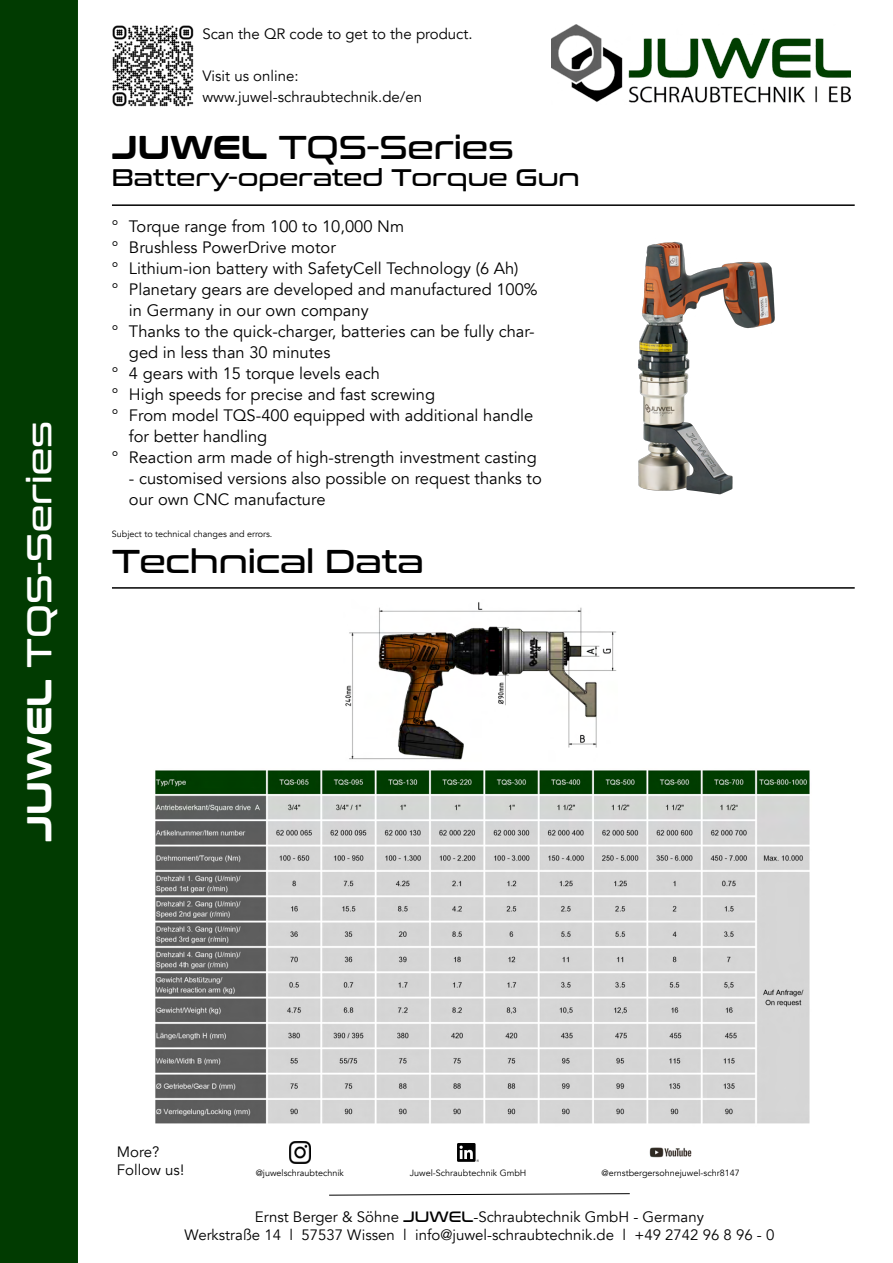
<style>
.page{position:relative;width:893px;height:1263px;background:#fff}
.page>*{position:absolute;margin:0;border:0;box-sizing:border-box;transform-origin:0 0}
.t1{font:34.5px "Conthrax Rg";color:#fff}
.t2{font:33px "Conthrax Rg";color:#000}
.t3{font:24px "Conthrax Rg";color:#000}
.t4{font:16.5px/21px "Avenir";color:#000}
.t5{font:15px "Avenir";color:#000}
.t6{font:9px "Avenir";color:#000}
.s1{font-weight:700}
.s2{font-family:"Conthrax Rg"}
</style>
<div class="page">
<div style="left:1px;top:1px;width:76px;height:1261px;background:#013b01"></div>
<div style="left:0;top:0;width:78px;height:1263px;border:2px solid #013b01"></div>
<hr style="left:112px;top:204px;width:743px;height:2px;background:#000">
<img style="left:551px;top:24px;width:300px;height:79px">
<img style="left:112px;top:25px;width:82px;height:82px">
<img style="left:289px;top:1142px;width:21px;height:21px">
<img style="left:458px;top:1143px;width:21px;height:18px">
<img style="left:649px;top:1147px;width:43px;height:11px">
<svg style="left:329px;top:1193px;width:301px;height:3px"></svg>
<img style="left:638px;top:241px;width:137px;height:254px">
<hr style="left:112px;top:587px;width:743px;height:2px;background:#000">
<img style="left:345px;top:602px;width:272px;height:158px">
<img style="left:155px;top:770px;width:655px;height:354px">
<p class="t1" style="left:13px;top:841px;width:422px;rotate:-90deg"><span class="s1">JUWEL</span> TQS-Series</p>
<p class="t5" style="left:202px;top:25px;width:272px">Scan the QR code to get to the product.</p>
<p class="t5" style="left:202px;top:67px;width:98px">Visit us online:</p>
<p class="t5" style="left:202px;top:88px;width:221px">www.juwel-schraubtechnik.de/en</p>
<p class="t2" style="left:112px;top:122px;width:403px"><span class="s1">JUWEL</span> TQS-Series</p>
<p class="t3" style="left:112px;top:159px;width:469px">Battery-operated Torque Gun</p>
<p class="t4" style="left:112px;top:216px;width:294px">° Torque range from 100 to 10,000 Nm</p>
<p class="t4" style="left:112px;top:237px;width:225px">° Brushless PowerDrive motor</p>
<p class="t4" style="left:112px;top:258px;width:408px">° Lithium-ion battery with SafetyCell Technology (6 Ah)</p>
<p class="t4" style="left:129px;top:279px;width:410px;text-indent:-17px">° Planetary gears are developed and manufactured 100% in Germany in our own company</p>
<p class="t4" style="left:129px;top:321px;width:407px;text-indent:-17px">° Thanks to the quick-charger, batteries can be fully char&shy;ged in less than 30 minutes</p>
<p class="t4" style="left:112px;top:363px;width:269px">° 4 gears with 15 torque levels each</p>
<p class="t4" style="left:112px;top:384px;width:325px">° High speeds for precise and fast screwing</p>
<p class="t4" style="left:129px;top:405px;width:406px;text-indent:-17px">° From model TQS-400 equipped with additional handle for better handling</p>
<p class="t4" style="left:112px;top:447px;width:426px">° Reaction arm made of high-strength investment casting</p>
<p class="t4" style="left:129px;top:468px;width:414px">- customised versions also possible on request thanks to our own CNC manufacture</p>
<p class="t6" style="left:112px;top:529px;width:162px">Subject to technical changes and errors.</p>
<p class="t2" style="left:112px;top:536px;width:313px">Technical Data</p>
<p class="t5" style="left:117px;top:1143px;width:44px">More?</p>
<p class="t5" style="left:117px;top:1161px;width:69px">Follow us!</p>
<p class="t6" style="left:256px;top:1168px;width:90px">@juwelschraubtechnik</p>
<p class="t6" style="left:410px;top:1168px;width:118px">Juwel-Schraubtechnik GmbH</p>
<p class="t6" style="left:601px;top:1168px;width:140px">@ernstbergersohnejuwel-schr8147</p>
<p class="t5" style="left:255px;top:1207px;width:450px">Ernst Berger &amp; Söhne <span class="s2">JUWEL</span>-Schraubtechnik GmbH - Germany</p>
<p class="t5" style="left:184px;top:1225px;width:591px">Werkstraße 14 l 57537 Wissen l info@juwel-schraubtechnik.de l +49 2742 96 8 96 - 0</p>
</div>
